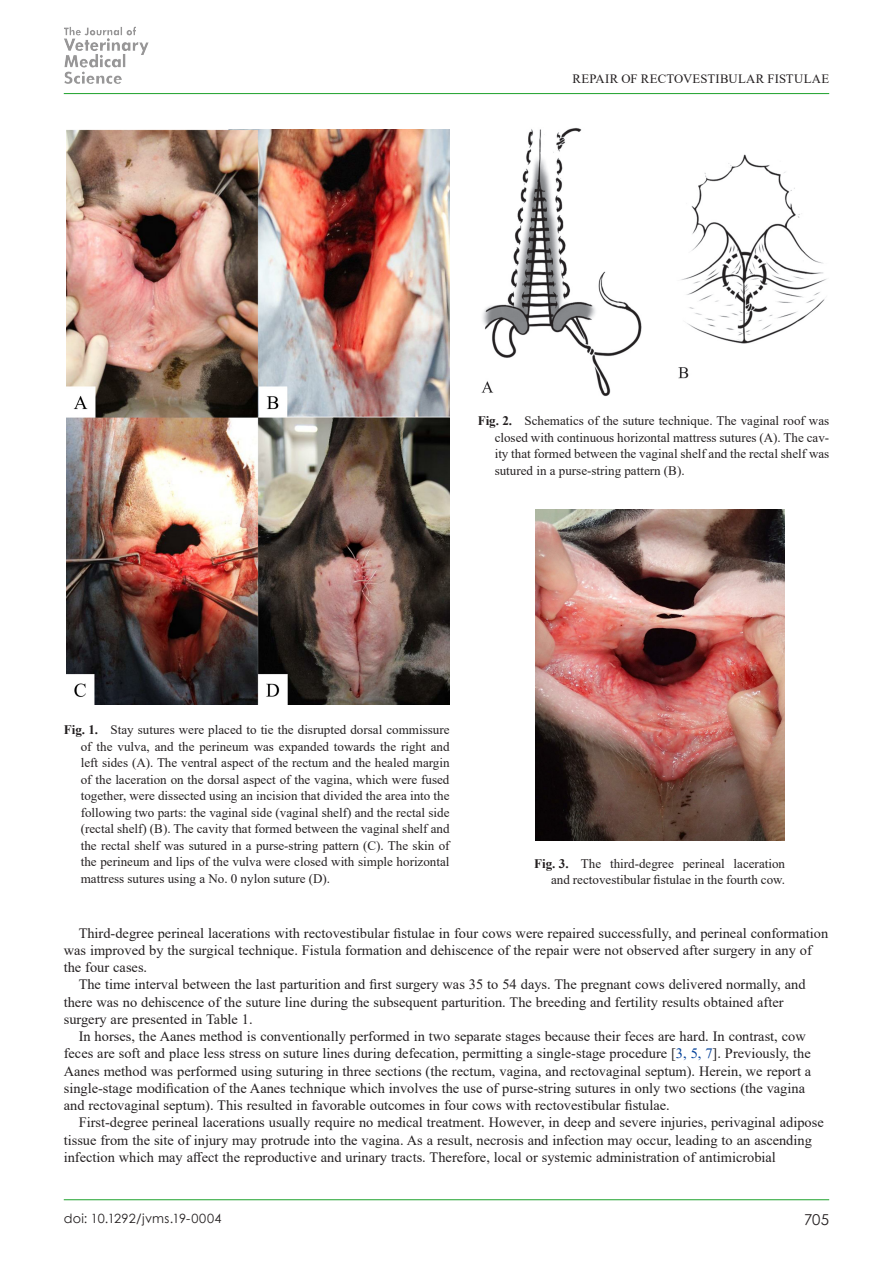
<style>
.page{position:relative;width:893px;height:1263px;background:#fff}
.page>*{position:absolute;margin:0;border:0;box-sizing:border-box;transform-origin:0 0}
.t1{font:15px "Century Gothic";color:#231f20}
.t2{font:14.25px "Times New Roman";color:#231f20}
.t3{font:13.05px/16.5px "Times New Roman";color:#231f20;text-align:justify}
.t4{font:12.75px "Times New Roman";letter-spacing:.015em;color:#231f20}
.t5{font:12.75px "Century Gothic";letter-spacing:.02em;color:#231f20}
.s1{font-weight:700}
.s2{color:#003f98}
</style>
<div class="page">
<img style="left:64px;top:27px;width:74px;height:24px">
<hr style="left:64px;top:93px;width:765px;height:1px;background:#2aa738">
<hr style="left:64px;top:1199px;width:765px;height:1px;background:#2aa738">
<img style="left:67px;top:130px;width:382px;height:574px">
<img style="left:481px;top:128px;width:346px;height:268px">
<img style="left:536px;top:509px;width:248px;height:332px">
<p class="t4" style="left:572px;top:70px;width:258px">REPAIR OF RECTOVESTIBULAR FISTULAE</p>
<p class="t3" style="left:495px;top:412px;width:336px;text-indent:-17px"><span class="s1">Fig. 2.</span> Schematics of the suture technique. The vaginal roof was closed with continuous horizontal mattress sutures (A). The cav&shy;ity that formed between the vaginal shelf and the rectal shelf was sutured in a purse-string pattern (B).</p>
<p class="t3" style="left:81px;top:721px;width:370px;text-indent:-17px"><span class="s1">Fig. 1.</span> Stay sutures were placed to tie the disrupted dorsal commissure of the vulva, and the perineum was expanded towards the right and left sides (A). The ventral aspect of the rectum and the healed margin of the laceration on the dorsal aspect of the vagina, which were fused together, were dissected using an incision that divided the area into the following two parts: the vaginal side (vaginal shelf) and the rectal side (rectal shelf) (B). The cavity that formed between the vaginal shelf and the rectal shelf was sutured in a purse-string pattern (C). The skin of the perineum and lips of the vulva were closed with simple horizontal mattress sutures using a No. 0 nylon suture (D).</p>
<p class="t3" style="left:534px;top:855px;width:252px;text-align:right"><span class="s1">Fig. 3.</span> The third-degree perineal laceration and rectovestibular fistulae in the fourth cow.</p>
<p class="t2" style="left:79px;top:923px;width:751px">Third-degree perineal lacerations with rectovestibular fistulae in four cows were repaired successfully, and perineal conformation</p>
<p class="t2" style="left:64px;top:940px;width:750px">was improved by the surgical technique. Fistula formation and dehiscence of the repair were not observed after surgery in any of</p>
<p class="t2" style="left:64px;top:957px;width:85px">the four cases.</p>
<p class="t2" style="left:79px;top:974px;width:728px">The time interval between the last parturition and first surgery was 35 to 54 days. The pregnant cows delivered normally, and</p>
<p class="t2" style="left:64px;top:992px;width:721px">there was no dehiscence of the suture line during the subsequent parturition. The breeding and fertility results obtained after</p>
<p class="t2" style="left:64px;top:1009px;width:190px">surgery are presented in Table 1.</p>
<p class="t2" style="left:79px;top:1026px;width:729px">In horses, the Aanes method is conventionally performed in two separate stages because their feces are hard. In contrast, cow</p>
<p class="t2" style="left:64px;top:1043px;width:748px">feces are soft and place less stress on suture lines during defecation, permitting a single-stage procedure [<span class="s2">3, 5, 7</span>]. Previously, the</p>
<p class="t2" style="left:64px;top:1061px;width:749px">Aanes method was performed using suturing in three sections (the rectum, vagina, and rectovaginal septum). Herein, we report a</p>
<p class="t2" style="left:64px;top:1078px;width:743px">single-stage modification of the Aanes technique which involves the use of purse-string sutures in only two sections (the vagina</p>
<p class="t2" style="left:64px;top:1095px;width:608px">and rectovaginal septum). This resulted in favorable outcomes in four cows with rectovestibular fistulae.</p>
<p class="t2" style="left:79px;top:1113px;width:747px">First-degree perineal lacerations usually require no medical treatment. However, in deep and severe injuries, perivaginal adipose</p>
<p class="t2" style="left:64px;top:1130px;width:750px">tissue from the site of injury may protrude into the vagina. As a result, necrosis and infection may occur, leading to an ascending</p>
<p class="t2" style="left:64px;top:1147px;width:714px">infection which may affect the reproductive and urinary tracts. Therefore, local or systemic administration of antimicrobial</p>
<p class="t5" style="left:64px;top:1209px;width:159px">doi: 10.1292/jvms.19-0004</p>
<p class="t1" style="left:804px;top:1209px;width:27px">705</p>
</div>
